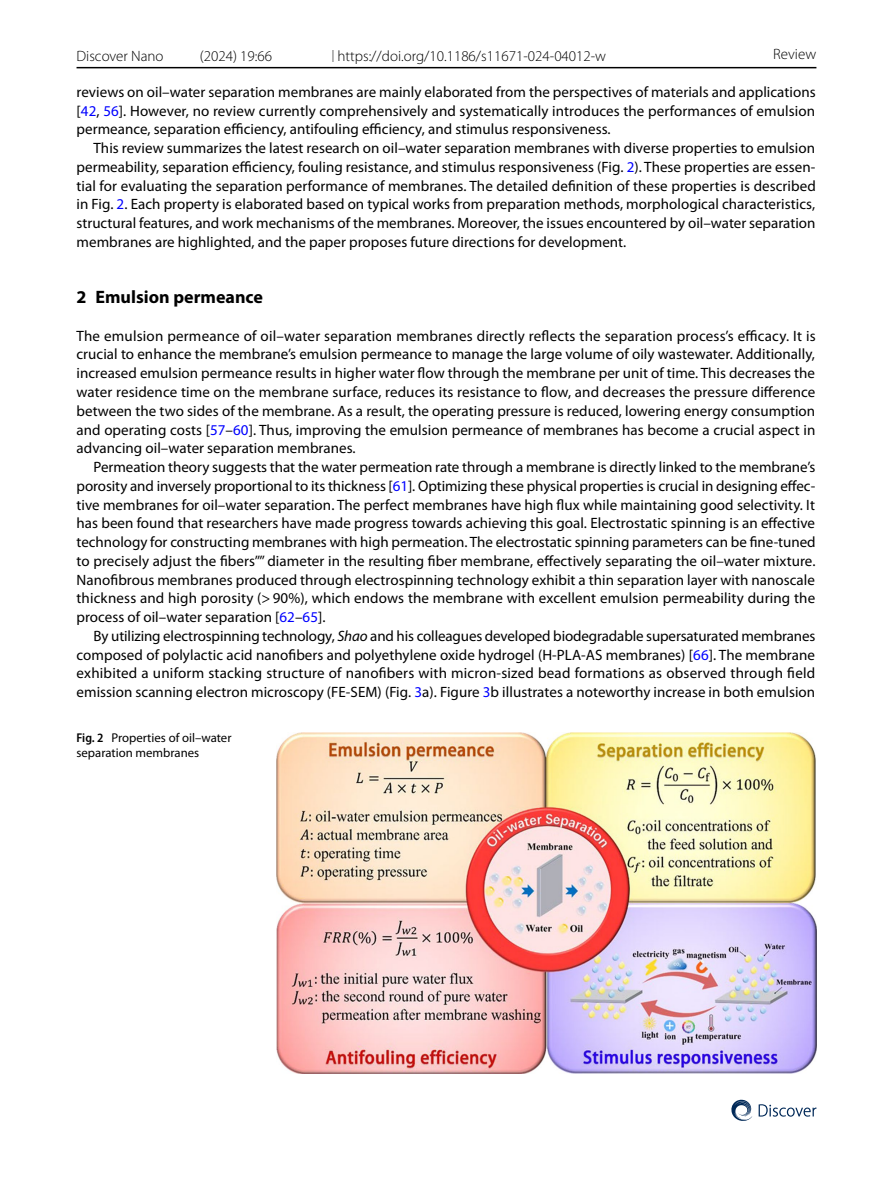
<style>
.page{position:relative;width:893px;height:1187px;background:#fff}
.page>*{position:absolute;margin:0;border:0;box-sizing:border-box;transform-origin:0 0}
.t1{font:700 18px "Myriad Pro";color:#000}
.t2{font:15px/18.8px "Myriad Pro";letter-spacing:.005em;color:#000;text-align:justify}
.t3{font:300 15px "Myriad Pro";color:#000}
.t4{font:12.75px/15px "Myriad Pro";color:#000}
.s1{font-size:12px}
.s2{color:#00f}
.s3{font-style:italic}
.s4{font-weight:600;font-stretch:semi-condensed}
</style>
<div class="page">
<hr style="left:77px;top:67px;width:739px;height:1px;background:#000">
<svg style="left:731px;top:1099px;width:21px;height:21px"></svg>
<svg style="left:759px;top:1104px;width:57px;height:12px"></svg>
<img style="left:276px;top:732px;width:540px;height:341px">
<p class="t3" style="left:77px;top:47px;width:89px">Discover Nano</p>
<p class="t3" style="left:200px;top:47px;width:74px">(2024) 19:66</p>
<p class="t3" style="left:332px;top:47px;width:276px"><span class="s1">|</span> https://doi.org/10.1186/s11671-024-04012-w</p>
<p class="t3" style="left:773px;top:46px;width:45px">Review</p>
<p class="t2" style="left:77px;top:82px;width:741px">reviews on oil–water separation membranes are mainly elaborated from the perspectives of materials and applications [<span class="s2">42</span>, <span class="s2">56</span>]. However, no review currently comprehensively and systematically introduces the performances of emulsion permeance, separation efficiency, antifouling efficiency, and stimulus responsiveness.</p>
<p class="t2" style="left:77px;top:138px;width:741px;text-indent:17px">This review summarizes the latest research on oil–water separation membranes with diverse properties to emulsion permeability, separation efficiency, fouling resistance, and stimulus responsiveness (Fig. <span class="s2">2</span>). These properties are essen&shy;tial for evaluating the separation performance of membranes. The detailed definition of these properties is described in Fig. <span class="s2">2</span>. Each property is elaborated based on typical works from preparation methods, morphological characteristics, structural features, and work mechanisms of the membranes. Moreover, the issues encountered by oil–water separation membranes are highlighted, and the paper proposes future directions for development.</p>
<p class="t1" style="left:77px;top:285px;width:188px">2 Emulsion permeance</p>
<p class="t2" style="left:77px;top:326px;width:741px">The emulsion permeance of oil–water separation membranes directly reflects the separation process’s efficacy. It is crucial to enhance the membrane’s emulsion permeance to manage the large volume of oily wastewater. Additionally, increased emulsion permeance results in higher water flow through the membrane per unit of time. This decreases the water residence time on the membrane surface, reduces its resistance to flow, and decreases the pressure difference between the two sides of the membrane. As a result, the operating pressure is reduced, lowering energy consumption and operating costs [<span class="s2">57</span>–<span class="s2">60</span>]. Thus, improving the emulsion permeance of membranes has become a crucial aspect in advancing oil–water separation membranes.</p>
<p class="t2" style="left:77px;top:457px;width:741px;text-indent:17px">Permeation theory suggests that the water permeation rate through a membrane is directly linked to the membrane’s porosity and inversely proportional to its thickness [<span class="s2">61</span>]. Optimizing these physical properties is crucial in designing effec&shy;tive membranes for oil–water separation. The perfect membranes have high flux while maintaining good selectivity. It has been found that researchers have made progress towards achieving this goal. Electrostatic spinning is an effective technology for constructing membranes with high permeation. The electrostatic spinning parameters can be fine-tuned to precisely adjust the fibers’’’’ diameter in the resulting fiber membrane, effectively separating the oil–water mixture.<br>Nanofibrous membranes produced through electrospinning technology exhibit a thin separation layer with nanoscale thickness and high porosity (&gt; 90%), which endows the membrane with excellent emulsion permeability during the process of oil–water separation [<span class="s2">62</span>–<span class="s2">65</span>].</p>
<p class="t2" style="left:77px;top:626px;width:740px;text-indent:17px">By utilizing electrospinning technology, <span class="s3">Shao</span> and his colleagues developed biodegradable supersaturated membranes composed of polylactic acid nanofibers and polyethylene oxide hydrogel (H-PLA-AS membranes) [<span class="s2">66</span>]. The membrane exhibited a uniform stacking structure of nanofibers with micron-sized bead formations as observed through field emission scanning electron microscopy (FE-SEM) (Fig. <span class="s2">3</span>a). Figure <span class="s2">3</span>b illustrates a noteworthy increase in both emulsion</p>
<p class="t4" style="left:77px;top:730px;width:156px"><span class="s4">Fig. 2</span> Properties of oil–water separation membranes</p>
</div>
